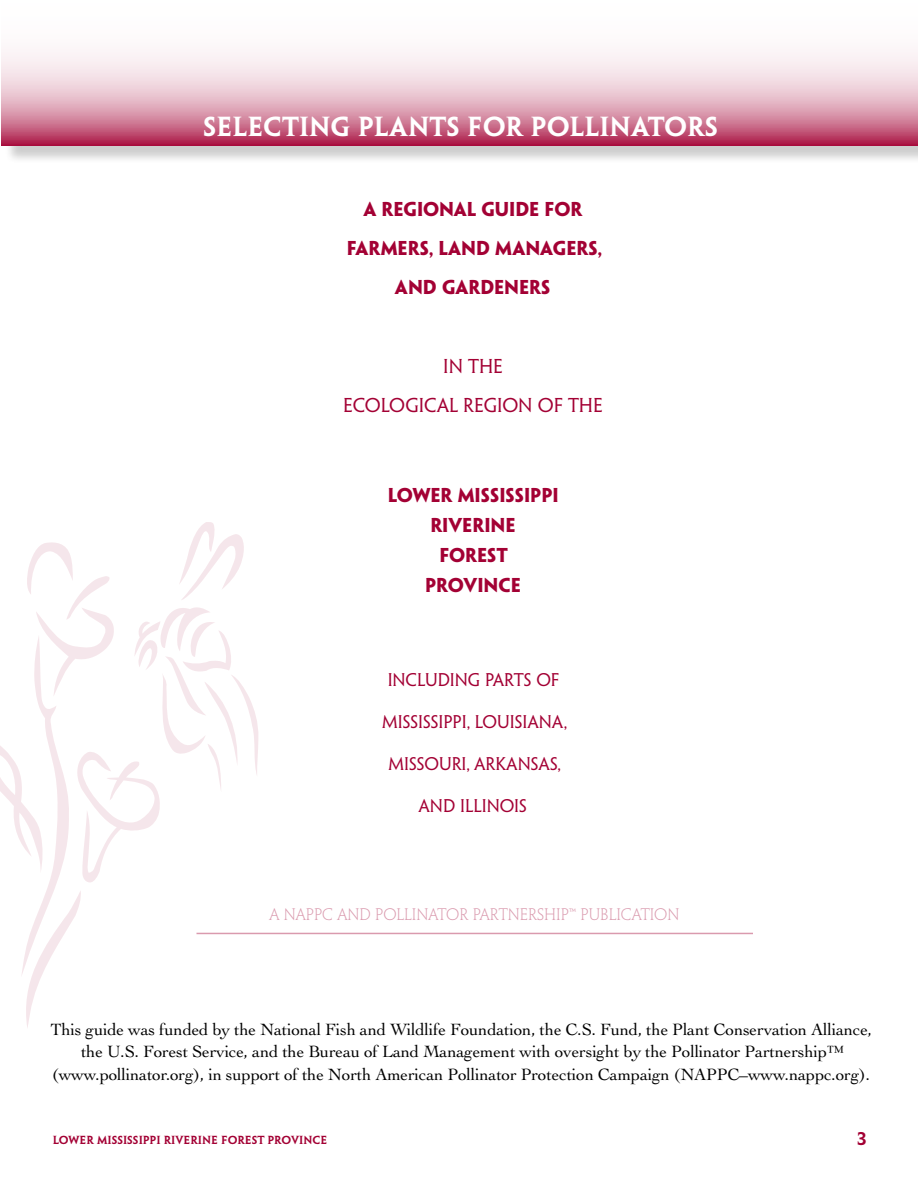
<style>
.page{position:relative;width:918px;height:1188px;background:#fff}
.page>*{position:absolute;margin:0;border:0;box-sizing:border-box;transform-origin:0 0}
.t1{font:24.75px "Penumbra MM 585 1000";letter-spacing:.075em;color:#fff}
.t2{font:18px/30px "Penumbra MM 725 150";letter-spacing:.03em;color:#a30134;text-align:center}
.t3{font:18px/39px "Penumbra MM 365 500";color:#a30134;text-align:center}
.t4{font:17.25px/22.5px "Cochin";letter-spacing:-.01em;color:#000;text-align:center}
.t5{font:16.5px "Penumbra MM 365 500";color:#a30134}
.t6{font:16.5px "Penumbra MM 585 1000";color:#a30134}
.t7{font:15px "Penumbra MM 220 1000";color:#da9aae}
.t8{font:10.5px "Penumbra MM 585 1000";letter-spacing:.075em;color:#a30134}
</style>
<div class="page">
<svg style="left:0;top:522px;width:258px;height:506px"></svg>
<div style="left:4px;top:0;width:914px;height:164px;background:#000;opacity:.2"></div>
<svg style="left:2px;top:0;width:916px;height:146px"></svg>
<hr style="left:196px;top:933px;width:557px;height:1px;background:#da9aae">
<h1 class="t1" style="left:203px;top:113px;width:515px">SELECTING PLANTS FOR POLLINATORS</h1>
<p class="t2" style="left:347px;top:190px;width:256px;line-height:39px">A REGIONAL GUIDE FOR<br>FARMERS, LAND MANAGERS,<br>AND GARDENERS</p>
<p class="t3" style="left:343px;top:346px;width:261px">IN THE<br>ECOLOGICAL REGION OF THE</p>
<p class="t2" style="left:388px;top:480px;width:171px">LOWER MISSISSIPPI<br>RIVERINE<br>FOREST<br>PROVINCE</p>
<p class="t5" style="left:388px;top:670px;width:173px">INCLUDING PARTS OF</p>
<p class="t5" style="left:382px;top:712px;width:186px">MISSISSIPPI, LOUISIANA,</p>
<p class="t5" style="left:389px;top:754px;width:174px">MISSOURI, ARKANSAS,</p>
<p class="t5" style="left:418px;top:796px;width:110px">AND ILLINOIS</p>
<p class="t7" style="left:269px;top:906px;width:412px">A NAPPC AND POLLINATOR PARTNERSHIP™ PUBLICATION</p>
<p class="t4" style="left:51px;top:1018px;width:823px">This guide was funded by the National Fish and Wildlife Foundation, the C.S. Fund, the Plant Conservation Alliance, the U.S. Forest Service, and the Bureau of Land Management with oversight by the Pollinator Partnership™ (www.pollinator.org), in support of the North American Pollinator Protection Campaign (NAPPC–www.nappc.org).</p>
<p class="t8" style="left:53px;top:1134px;width:275px">LOWER MISSISSIPPI RIVERINE FOREST PROVINCE</p>
<p class="t6" style="left:857px;top:1129px;width:10px">3</p>
</div>
